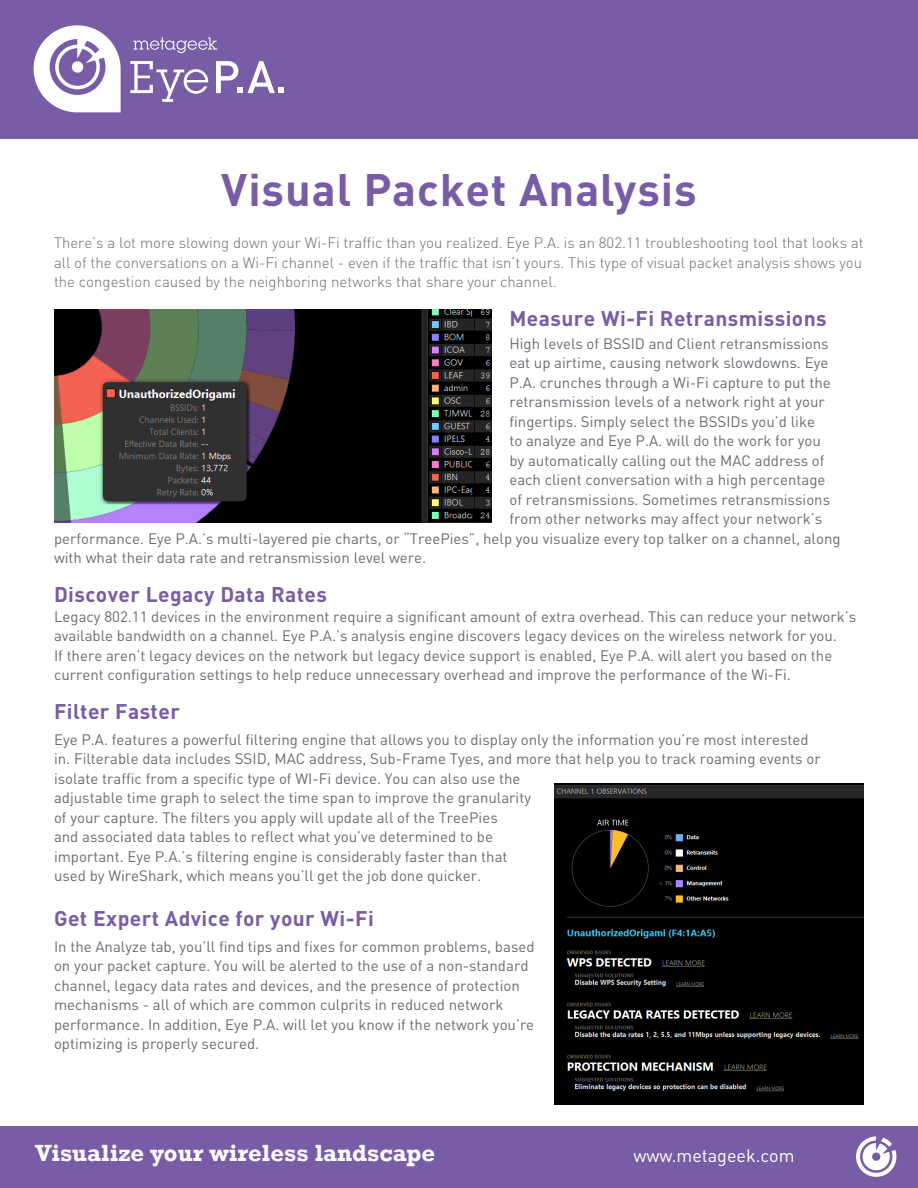
<style>
.page{position:relative;width:918px;height:1188px;background:#fff}
.page>*{position:absolute;margin:0;border:0;box-sizing:border-box;transform-origin:0 0}
.Section_Header{font:700 45px "DIN";letter-spacing:.02em;color:#785ca5}
.t1{font:700 24px "Rockwell";color:#fcfcfc}
.Section_Header-2{font:700 21px "DIN";letter-spacing:.02em;color:#785ca5}
.Paragraph{font:700 21px "DIN";letter-spacing:.02em;color:#785ca5}
.Paragraph_Style_1{font:700 21px "DIN";letter-spacing:.02em;color:#785ca5}
.t2{font:18px "DIN";color:#fff}
.Section_Header-3{font:15px/19.5px "DIN";color:#686c72}
.Paragraph_Style_1-2{font:15px/19.5px "DIN";color:#686c72}
.Paragraph-2{font:300 15px/19.5px "DIN";color:#686c72;text-align:justify}
</style>
<div class="page">
<div style="left:0;top:1126px;width:918px;height:62px;background:#785ca5"></div>
<div style="left:0;top:0;width:918px;height:139px;background:#785ca5"></div>
<svg style="left:856px;top:1136px;width:41px;height:41px"></svg>
<svg style="left:130px;top:61px;width:78px;height:41px"></svg>
<svg style="left:216px;top:61px;width:68px;height:32px"></svg>
<svg style="left:133px;top:38px;width:84px;height:15px"></svg>
<svg style="left:34px;top:25px;width:87px;height:87px"></svg>
<img style="left:54px;top:310px;width:437px;height:213px">
<img style="left:554px;top:783px;width:310px;height:322px">
<p class="Section_Header" style="left:221px;top:160px;width:477px">Visual Packet Analysis</p>
<p class="Paragraph-2" style="left:54px;top:233px;width:811px">There’s a lot more slowing down your Wi-Fi traffic than you realized. Eye P.A. is an 802.11 troubleshooting tool that looks at all of the conversations on a Wi-Fi channel - even if the traffic that isn’t yours. This type of visual packet analysis shows you the congestion caused by the neighboring networks that share your channel.</p>
<p class="Paragraph" style="left:509px;top:305px;width:319px">Measure Wi-Fi Retransmissions</p>
<p class="Section_Header-3" style="left:509px;top:333px;width:321px">High levels of BSSID and Client retransmissions</p>
<p class="Section_Header-3" style="left:509px;top:353px;width:320px">eat up airtime, causing network slowdowns. Eye</p>
<p class="Section_Header-3" style="left:509px;top:372px;width:323px">P.A. crunches through a Wi-Fi capture to put the</p>
<p class="Section_Header-3" style="left:509px;top:392px;width:317px">retransmission levels of a network right at your</p>
<p class="Section_Header-3" style="left:509px;top:411px;width:307px">fingertips. Simply select the BSSIDs you’d like</p>
<p class="Section_Header-3" style="left:509px;top:431px;width:313px">to analyze and Eye P.A. will do the work for you</p>
<p class="Section_Header-3" style="left:509px;top:450px;width:317px">by automatically calling out the MAC address of</p>
<p class="Section_Header-3" style="left:509px;top:470px;width:318px">each client conversation with a high percentage</p>
<p class="Section_Header-3" style="left:509px;top:489px;width:322px">of retransmissions. Sometimes retransmissions</p>
<p class="Section_Header-3" style="left:509px;top:509px;width:314px">from other networks may affect your network’s</p>
<p class="Section_Header-3" style="left:54px;top:528px;width:788px">performance. Eye P.A.’s multi-layered pie charts, or “TreePies”, help you visualize every top talker on a channel, along</p>
<p class="Section_Header-3" style="left:54px;top:548px;width:374px">with what their data rate and retransmission level were.</p>
<p class="Paragraph_Style_1" style="left:54px;top:581px;width:275px">Discover Legacy Data Rates</p>
<p class="Paragraph_Style_1-2" style="left:54px;top:606px;width:804px">Legacy 802.11 devices in the environment require a significant amount of extra overhead. This can reduce your network’s available bandwidth on a channel. Eye P.A.’s analysis engine discovers legacy devices on the wireless network for you.<br>If there aren’t legacy devices on the network but legacy device support is enabled, Eye P.A. will alert you based on the current configuration settings to help reduce unnecessary overhead and improve the performance of the Wi-Fi.</p>
<p class="Section_Header-2" style="left:54px;top:698px;width:127px">Filter Faster</p>
<p class="Section_Header-3" style="left:54px;top:729px;width:768px">Eye P.A. features a powerful filtering engine that allows you to display only the information you’re most interested in. Filterable data includes SSID, MAC address, Sub-Frame Tyes, and more that help you to track roaming events or isolate traffic from a specific type of WI-Fi device. You can also use the<br>adjustable time graph to select the time span to improve the granularity<br>of your capture. The filters you apply will update all of the TreePies<br>and associated data tables to reflect what you’ve determined to be<br>important. Eye P.A.’s filtering engine is considerably faster than that<br>used by WireShark, which means you’ll get the job done quicker.</p>
<p class="Section_Header-2" style="left:54px;top:905px;width:321px">Get Expert Advice for your Wi-Fi</p>
<p class="Section_Header-3" style="left:54px;top:936px;width:482px">In the Analyze tab, you’ll find tips and fixes for common problems, based on your packet capture. You will be alerted to the use of a non-standard channel, legacy data rates and devices, and the presence of protection mechanisms - all of which are common culprits in reduced network performance. In addition, Eye P.A. will let you know if the network you’re optimizing is properly secured.</p>
<h2 class="t1" style="left:35px;top:1139px;width:402px">Visualize your wireless landscape</h2>
<p class="t2" style="left:634px;top:1145px;width:162px">www.metageek.com</p>
</div>
